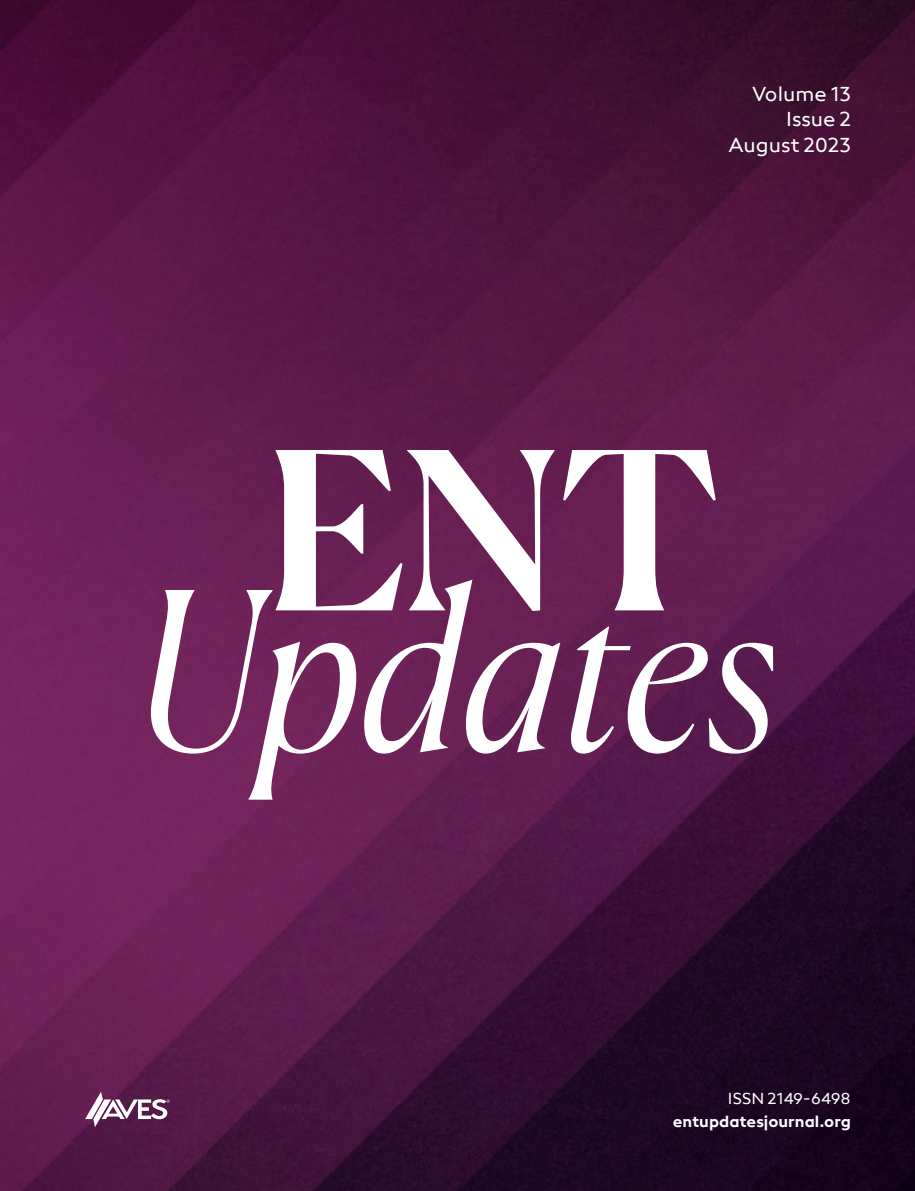
<style>
.page{position:relative;width:915px;height:1191px;background:#fff}
.page>*{position:absolute;margin:0;border:0;box-sizing:border-box;transform-origin:0 0}
.t1{font:italic 300 219px "Canela";color:#fff}
.t2{font:500 219px "Canela";color:#fff}
.t3{font:21px/25.2px "neue Radial A Regular";color:#fff;text-align:right}
.t4{font:16.5px "neue Radial A Bold";color:#fff}
.t5{font:16.5px "neue Radial A Regular";color:#fff}
</style>
<div class="page">
<img style="left:0;top:0;width:914px;height:1191px">
<svg style="left:85px;top:1091px;width:85px;height:36px"></svg>
<p class="t3" style="left:728px;top:81px;width:124px">Volume 13<br>Issue 2<br>August 2023</p>
<h1 class="t2" style="left:265px;top:360px;width:455px">ENT</h1>
<h1 class="t1" style="left:137px;top:499px;width:641px">Updates</h1>
<p class="t5" style="left:727px;top:1089px;width:124px">ISSN 2149-6498</p>
<p class="t4" style="left:672px;top:1111px;width:179px">entupdatesjournal.org</p>
</div>
